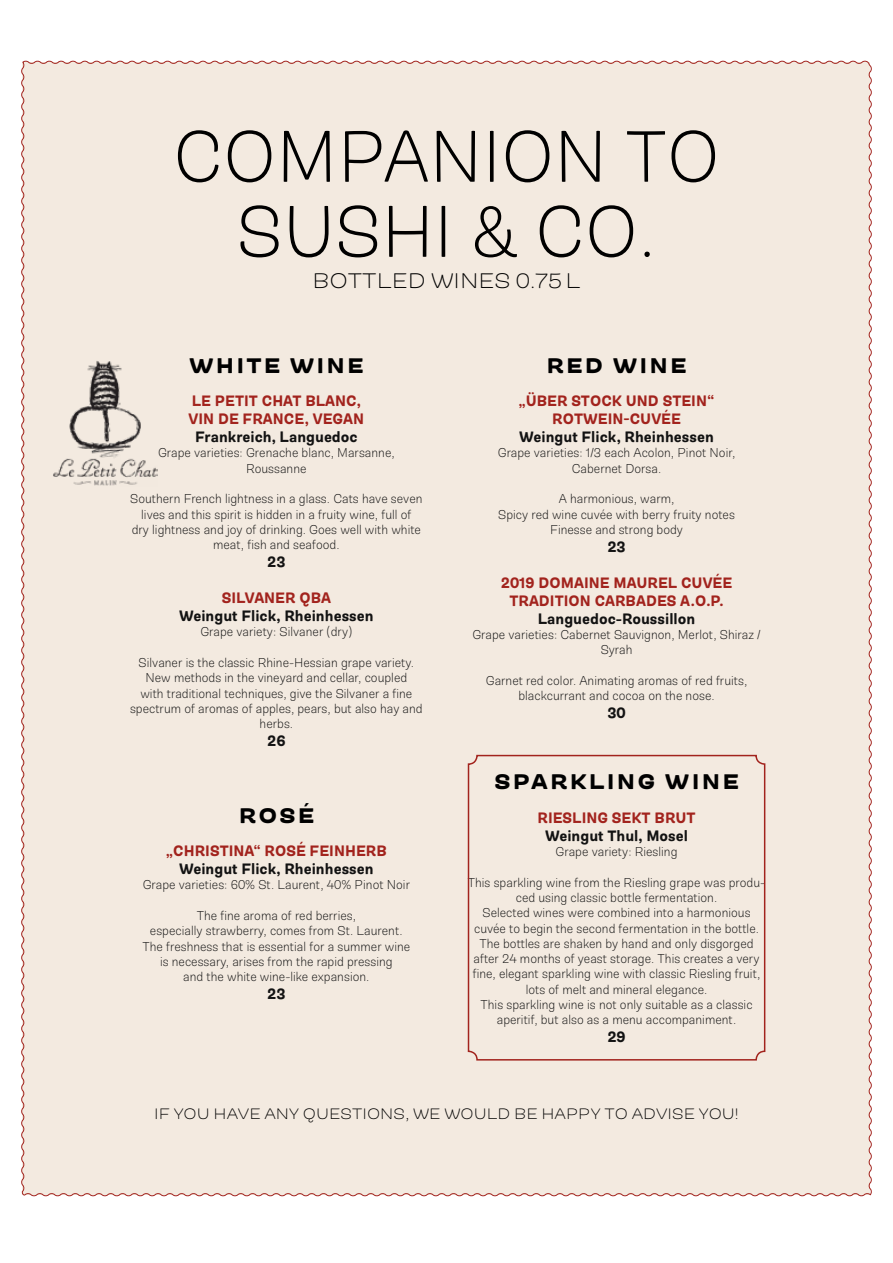
<style>
.page{position:relative;width:893px;height:1263px;background:#fff}
.page>*{position:absolute;margin:0;border:0;box-sizing:border-box;transform-origin:0 0}
.t1{font:300 72px/75px "Guzzo";color:#000;text-align:center}
.t2{font:900 expanded 21px "Guzzo";letter-spacing:.1em;color:#000}
.t3{font:300 expanded 21px "Guzzo";letter-spacing:.005em;color:#000}
.t4{font:700 15px/18px "Guzzo";color:#a2231d;text-align:center}
.t5{font:700 15px "Guzzo";color:#121212}
.t6{font:300 expanded 15px "Guzzo";letter-spacing:.005em;color:#000}
.t7{font:300 12.75px/15.3px "Guzzo";color:#121212;text-align:center}
</style>
<div class="page">
<div style="left:21px;top:60px;width:851px;height:1137px;background:#f3eae0"></div>
<img style="left:53px;top:359px;width:104px;height:128px">
<div style="left:468px;top:755px;width:297px;height:305px;border:2px solid #a2231d;border-radius:9px"></div>
<h1 class="t1" style="left:173px;top:115px;width:548px">COMPANION TO<br>SUSHI &amp; CO.</h1>
<h2 class="t3" style="left:312px;top:266px;width:270px">BOTTLED WINES 0.75 L</h2>
<h2 class="t2" style="left:189px;top:351px;width:176px">WHITE WINE</h2>
<p class="t4" style="left:189px;top:391px;width:177px;text-align:left">LE PETIT CHAT BLANC,<br>VIN DE FRANCE, VEGAN</p>
<p class="t5" style="left:195px;top:426px;width:164px">Frankreich, Languedoc</p>
<p class="t7" style="left:158px;top:444px;width:238px">Grape varieties: Grenache blanc, Marsanne,<br>Roussanne</p>
<p class="t7" style="left:130px;top:490px;width:294px">Southern French lightness in a glass. Cats have seven lives and this spirit is hidden in a fruity wine, full of<br>dry lightness and joy of drinking. Goes well with white meat, fish and seafood.</p>
<p class="t5" style="left:267px;top:551px;width:20px">23</p>
<p class="t4" style="left:222px;top:588px;width:111px">SILVANER QBA</p>
<p class="t5" style="left:179px;top:605px;width:196px">Weingut Flick, Rheinhessen</p>
<p class="t7" style="left:200px;top:624px;width:153px">Grape variety: Silvaner (dry)</p>
<p class="t7" style="left:130px;top:654px;width:294px">Silvaner is the classic Rhine-Hessian grape variety.<br>New methods in the vineyard and cellar, coupled<br>with traditional techniques, give the Silvaner a fine spectrum of aromas of apples, pears, but also hay and herbs.</p>
<p class="t5" style="left:267px;top:731px;width:20px">26</p>
<h2 class="t2" style="left:239px;top:801px;width:77px">ROSÉ</h2>
<p class="t4" style="left:166px;top:841px;width:222px">„CHRISTINA“ ROSÉ FEINHERB</p>
<p class="t5" style="left:179px;top:858px;width:196px">Weingut Flick, Rheinhessen</p>
<p class="t7" style="left:143px;top:876px;width:269px">Grape varieties: 60% St. Laurent, 40% Pinot Noir</p>
<p class="t7" style="left:142px;top:907px;width:269px">The fine aroma of red berries,<br>especially strawberry, comes from St. Laurent.<br>The freshness that is essential for a summer wine is necessary, arises from the rapid pressing<br>and the white wine-like expansion.</p>
<p class="t5" style="left:267px;top:983px;width:20px">23</p>
<h2 class="t2" style="left:547px;top:351px;width:141px">RED WINE</h2>
<p class="t4" style="left:519px;top:391px;width:197px">„ÜBER STOCK UND STEIN“<br>ROTWEIN-CUVÉE</p>
<p class="t5" style="left:519px;top:426px;width:196px">Weingut Flick, Rheinhessen</p>
<p class="t7" style="left:498px;top:444px;width:239px">Grape varieties: 1/3 each Acolon, Pinot Noir,<br>Cabernet Dorsa.</p>
<p class="t7" style="left:498px;top:490px;width:238px">A harmonious, warm,<br>Spicy red wine cuvée with berry fruity notes<br>Finesse and strong body</p>
<p class="t5" style="left:607px;top:536px;width:20px">23</p>
<p class="t4" style="left:501px;top:573px;width:233px">2019 DOMAINE MAUREL CUVÉE<br>TRADITION CARBADES A.O.P.</p>
<p class="t5" style="left:538px;top:608px;width:159px">Languedoc-Roussillon</p>
<p class="t7" style="left:472px;top:626px;width:290px">Grape varieties: Cabernet Sauvignon, Merlot, Shiraz /<br>Syrah</p>
<p class="t7" style="left:486px;top:672px;width:263px">Garnet red color. Animating aromas of red fruits, blackcurrant and cocoa on the nose.</p>
<p class="t5" style="left:607px;top:703px;width:20px">30</p>
<h2 class="t2" style="left:494px;top:768px;width:246px">SPARKLING WINE</h2>
<p class="t4" style="left:537px;top:808px;width:160px">RIESLING SEKT BRUT</p>
<p class="t5" style="left:545px;top:825px;width:145px">Weingut Thul, Mosel</p>
<p class="t7" style="left:556px;top:843px;width:123px">Grape variety: Riesling</p>
<p class="t7" style="left:468px;top:874px;width:299px">This sparkling wine from the Riesling grape was produ&shy;ced using classic bottle fermentation.<br>Selected wines were combined into a harmonious cuvée to begin the second fermentation in the bottle.<br>The bottles are shaken by hand and only disgorged after 24 months of yeast storage. This creates a very fine, elegant sparkling wine with classic Riesling fruit, lots of melt and mineral elegance.<br>This sparkling wine is not only suitable as a classic aperitif, but also as a menu accompaniment.</p>
<p class="t5" style="left:607px;top:1027px;width:20px">29</p>
<p class="t6" style="left:154px;top:1103px;width:586px">IF YOU HAVE ANY QUESTIONS, WE WOULD BE HAPPY TO ADVISE YOU!</p>
</div>
